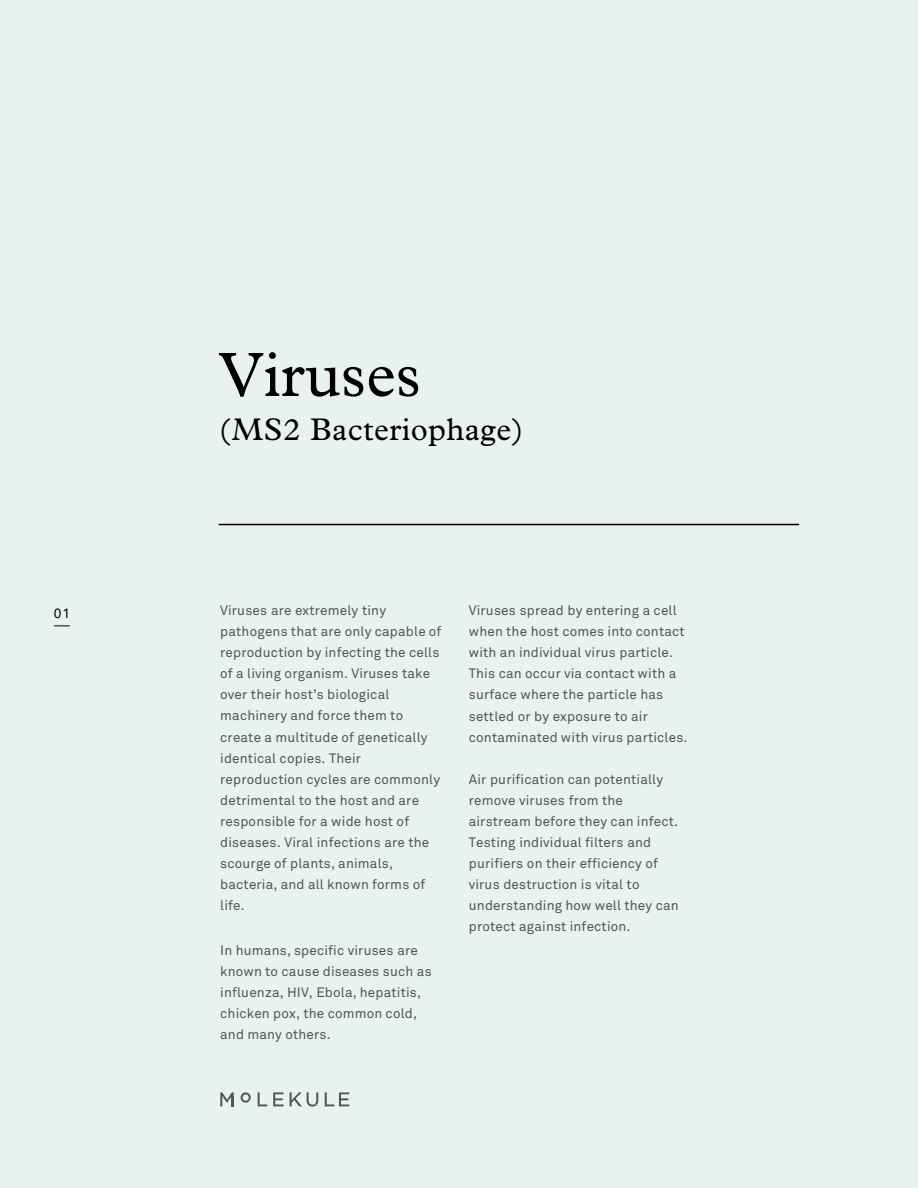
<style>
.page{position:relative;width:918px;height:1188px;background:#eaf2ef}
.page>*{position:absolute;margin:0;border:0;box-sizing:border-box;transform-origin:0 0}
.t1{font:63px "Plantin MT Pro";letter-spacing:.005em;color:#000}
.t2{font:31.5px "Plantin MT Pro";letter-spacing:.015em;color:#000}
.t3{font:13.5px/21px "Akkurat Pro";letter-spacing:.015em;color:#545354}
.t4{font:13.5px "Akkurat Pro";color:#000}
</style>
<div class="page">
<hr style="left:219px;top:524px;width:580px;height:1px;background:#000">
<svg style="left:241px;top:1092px;width:10px;height:11px"></svg>
<svg style="left:325px;top:1092px;width:24px;height:14px"></svg>
<svg style="left:290px;top:1092px;width:28px;height:15px"></svg>
<svg style="left:273px;top:1092px;width:11px;height:14px"></svg>
<svg style="left:258px;top:1092px;width:9px;height:14px"></svg>
<svg style="left:220px;top:1092px;width:14px;height:14px"></svg>
<svg style="left:54px;top:625px;width:16px;height:1px"></svg>
<p class="t4" style="left:54px;top:605px;width:18px">01</p>
<h2 class="t1" style="left:219px;top:339px;width:204px">Viruses</h2>
<h2 class="t2" style="left:219px;top:411px;width:307px">(MS2 Bacteriophage)</h2>
<p class="t3" style="left:220px;top:600px;width:223px">Viruses are extremely tiny pathogens that are only capable of reproduction by infecting the cells of a living organism. Viruses take over their host’s biological machinery and force them to create a multitude of genetically identical copies. Their reproduction cycles are commonly detrimental to the host and are responsible for a wide host of diseases. Viral infections are the scourge of plants, animals, bacteria, and all known forms of life.</p>
<p class="t3" style="left:220px;top:940px;width:213px">In humans, specific viruses are known to cause diseases such as influenza, HIV, Ebola, hepatitis, chicken pox, the common cold, and many others.</p>
<p class="t3" style="left:469px;top:600px;width:220px">Viruses spread by entering a cell when the host comes into contact with an individual virus particle.<br>This can occur via contact with a surface where the particle has settled or by exposure to air contaminated with virus particles.</p>
<p class="t3" style="left:469px;top:769px;width:212px">Air purification can potentially remove viruses from the airstream before they can infect.<br>Testing individual filters and purifiers on their efficiency of virus destruction is vital to understanding how well they can protect against infection.</p>
</div>
